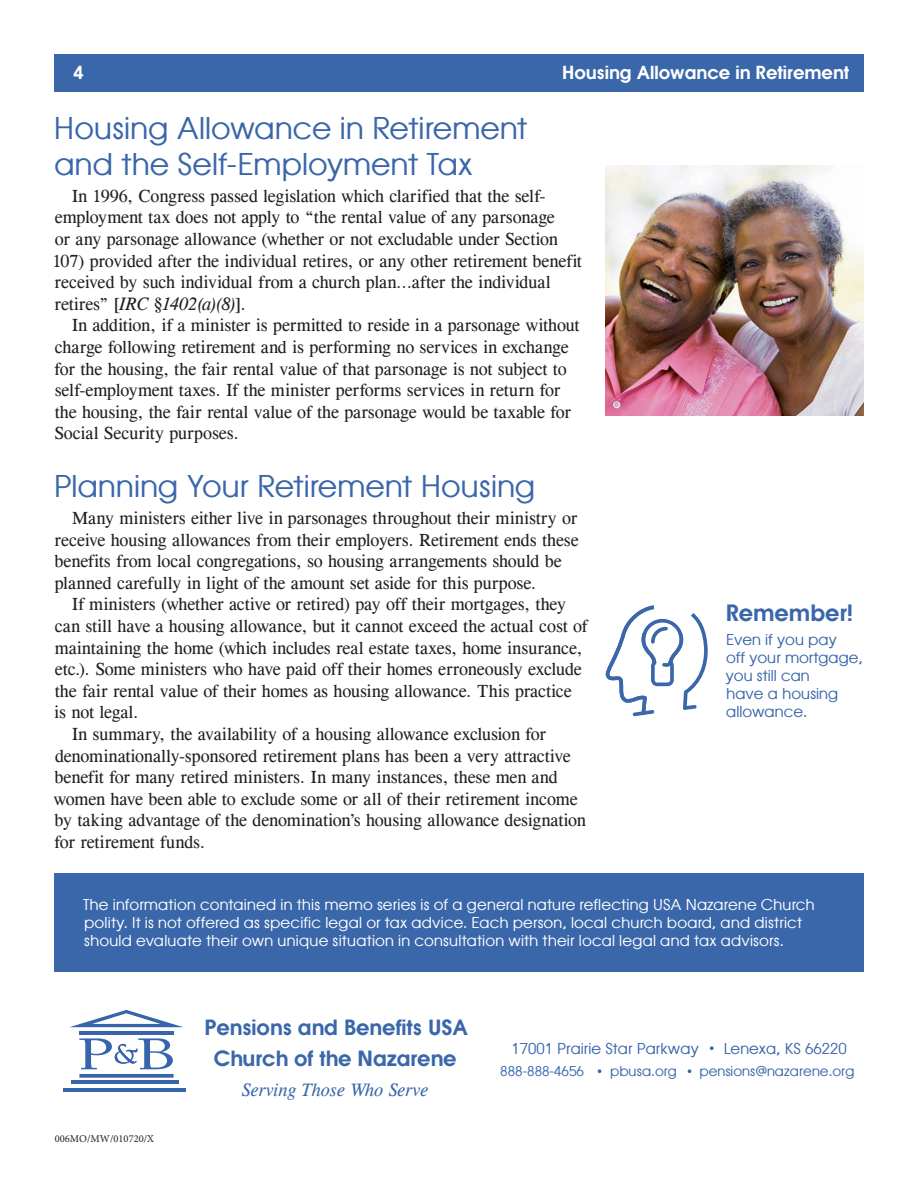
<style>
.page{position:relative;width:918px;height:1188px;background:#fff}
.page>*{position:absolute;margin:0;border:0;box-sizing:border-box;transform-origin:0 0}
.main_head{font:30px/36px "Atlanta";color:#3a66aa}
.Pull_Quote_Head{font:600 22.5px "Atlanta";color:#3a66aa}
.t1{font:600 21px "Atlanta";color:#3a66aa}
.text{font:18px/21.6px "CG Times";letter-spacing:-.005em;color:#231f20}
.t2{font:600 18px "Atlanta";color:#fff}
.t3{font:italic 18px "CG Times";color:#3a66aa}
.disclaimer{font:15px/18px "Atlanta";letter-spacing:.01em;color:#fff}
.Pull_Quote{font:15px/18px "Atlanta";color:#3a66aa}
.t4{font:13.5px "Atlanta";color:#3a66aa}
.t5{font:10.5px "Minion Pro";color:#231f20}
.s1{font-style:italic}
</style>
<div class="page">
<div style="left:54px;top:54px;width:810px;height:37px;background:#3a66aa"></div>
<svg style="left:605px;top:605px;width:103px;height:111px"></svg>
<svg style="left:70px;top:1010px;width:113px;height:17px"></svg>
<svg style="left:79px;top:1074px;width:95px;height:4px"></svg>
<hr style="left:79px;top:1031px;width:95px;height:3px;background:#3665ab">
<svg style="left:79px;top:1038px;width:94px;height:31px"></svg>
<hr style="left:64px;top:1088px;width:122px;height:4px;background:#3665ab">
<hr style="left:71px;top:1081px;width:108px;height:3px;background:#3665ab">
<div style="left:54px;top:874px;width:810px;height:98px;background:#3a66aa"></div>
<img style="left:605px;top:166px;width:259px;height:249px">
<svg style="left:710px;top:1046px;width:4px;height:4px"></svg>
<svg style="left:598px;top:1069px;width:3px;height:4px"></svg>
<svg style="left:688px;top:1069px;width:3px;height:4px"></svg>
<p class="t2" style="left:73px;top:60px;width:12px">4</p>
<p class="t2" style="left:562px;top:60px;width:288px">Housing Allowance in Retirement</p>
<p class="main_head" style="left:54px;top:109px;width:475px">Housing Allowance in Retirement and the Self-Employment Tax</p>
<p class="text" style="left:52px;top:185px;width:531px;text-indent:20px">In 1996, Congress passed legislation which clarified that the self&shy;employment tax does not apply to “the rental value of any parsonage<br>or any parsonage allowance (whether or not excludable under Section 107) provided after the individual retires, or any other retirement benefit received by such individual from a church plan…after the individual retires” [<span class="s1">IRC §1402(a)(8)</span>].</p>
<p class="text" style="left:54px;top:315px;width:527px;text-indent:18px">In addition, if a minister is permitted to reside in a parsonage without charge following retirement and is performing no services in exchange for the housing, the fair rental value of that parsonage is not subject to self-employment taxes. If the minister performs services in return for the housing, the fair rental value of the parsonage would be taxable for Social Security purposes.</p>
<p class="main_head" style="left:54px;top:467px;width:483px">Planning Your Retirement Housing</p>
<p class="text" style="left:55px;top:507px;width:526px;text-indent:18px">Many ministers either live in parsonages throughout their ministry or receive housing allowances from their employers. Retirement ends these benefits from local congregations, so housing arrangements should be planned carefully in light of the amount set aside for this purpose.</p>
<p class="text" style="left:54px;top:594px;width:535px;text-indent:18px">If ministers (whether active or retired) pay off their mortgages, they can still have a housing allowance, but it cannot exceed the actual cost of maintaining the home (which includes real estate taxes, home insurance, etc.). Some ministers who have paid off their homes erroneously exclude the fair rental value of their homes as housing allowance. This practice is not legal.</p>
<p class="text" style="left:54px;top:723px;width:534px;text-indent:19px">In summary, the availability of a housing allowance exclusion for denominationally-sponsored retirement plans has been a very attractive benefit for many retired ministers. In many instances, these men and women have been able to exclude some or all of their retirement income by taking advantage of the denomination’s housing allowance designation for retirement funds.</p>
<p class="Pull_Quote_Head" style="left:726px;top:597px;width:129px">Remember!</p>
<p class="Pull_Quote" style="left:726px;top:630px;width:139px">Even if you pay<br>off your mortgage, you still can<br>have a housing allowance.</p>
<p class="disclaimer" style="left:83px;top:895px;width:733px">The information contained in this memo series is of a general nature reflecting USA Nazarene Church polity. It is not offered as specific legal or tax advice. Each person, local church board, and district should evaluate their own unique situation in consultation with their local legal and tax advisors.</p>
<p class="t5" style="left:55px;top:1131px;width:101px">006MO/MW/010720/X</p>
<p class="t1" style="left:205px;top:1012px;width:265px">Pensions and Benefits USA</p>
<p class="t1" style="left:214px;top:1043px;width:244px">Church of the Nazarene</p>
<p class="t3" style="left:242px;top:1080px;width:188px">Serving Those Who Serve</p>
<p class="Pull_Quote" style="left:512px;top:1039px;width:189px">17001 Prairie Star Parkway</p>
<p class="Pull_Quote" style="left:724px;top:1039px;width:125px">Lenexa, KS 66220</p>
<p class="t4" style="left:500px;top:1062px;width:85px">888-888-4656</p>
<p class="t4" style="left:610px;top:1062px;width:68px">pbusa.org</p>
<p class="t4" style="left:699px;top:1062px;width:156px">pensions@nazarene.org</p>
</div>
